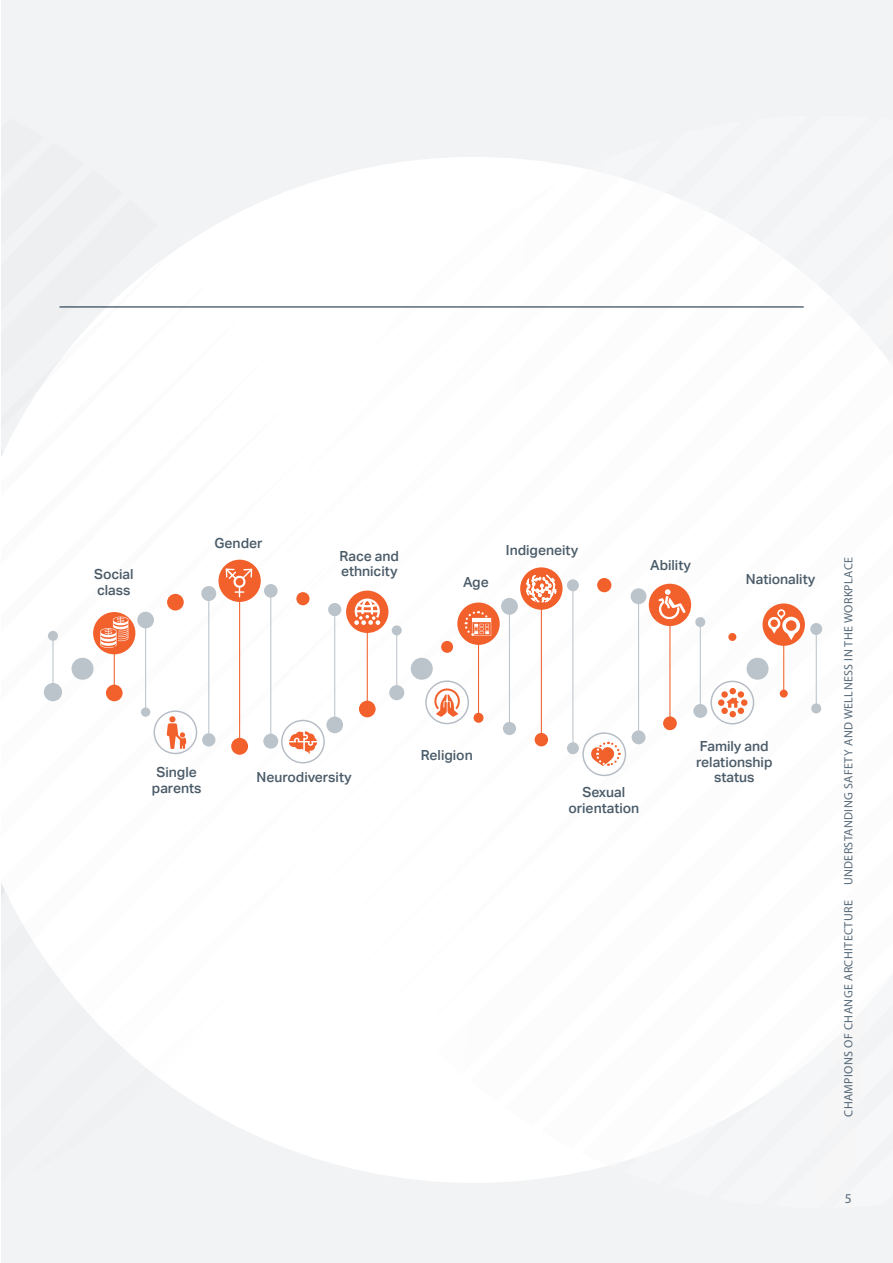
<style>
.page{position:relative;width:893px;height:1263px;background:#fff}
.page>*{position:absolute;margin:0;border:0;box-sizing:border-box;transform-origin:0 0}
.t1{font:500 13.95px/15.5px "Aktiv Grotesk";color:#4a5b68;text-align:center}
.t2{font:13.5px "Myriad Pro";color:#596b7a}
.t3{font:12px "Myriad Pro";letter-spacing:.03em;color:#596b7a}
</style>
<div class="page">
<hr style="left:0;top:0;width:1px;height:1263px;background:#f1f3f4">
<div style="left:1px;top:0;width:892px;height:1263px;background:#f1f3f4"></div>
<div style="left:253px;top:196px;width:343px;height:987px;background:#fff"></div>
<div style="left:280px;top:191px;width:10px;height:264px;background:#fff"></div>
<div style="left:290px;top:185px;width:14px;height:270px;background:#fff"></div>
<div style="left:304px;top:180px;width:17px;height:382px;background:#fff"></div>
<svg style="left:321px;top:157px;width:286px;height:728px;fill:#fff"></svg>
<div style="left:342px;top:175px;width:332px;height:751px;background:#fff"></div>
<div style="left:365px;top:197px;width:361px;height:767px;background:#fff"></div>
<div style="left:391px;top:222px;width:378px;height:778px;background:#fff"></div>
<div style="left:419px;top:249px;width:404px;height:784px;background:#fff"></div>
<div style="left:437px;top:291px;width:420px;height:783px;background:#fff"></div>
<div style="left:470px;top:324px;width:417px;height:778px;background:#fff"></div>
<div style="left:504px;top:359px;width:389px;height:767px;background:#fff"></div>
<div style="left:541px;top:398px;width:352px;height:750px;background:#fff"></div>
<div style="left:581px;top:438px;width:312px;height:730px;background:#fff"></div>
<div style="left:624px;top:482px;width:269px;height:686px;background:#fefefe"></div>
<div style="left:669px;top:529px;width:224px;height:639px;background:#fcfcfd"></div>
<div style="left:719px;top:580px;width:174px;height:588px;background:#fcfcfc"></div>
<div style="left:773px;top:636px;width:120px;height:532px;background:#fcfcfc"></div>
<svg style="left:832px;top:698px;width:61px;height:470px"></svg>
<div style="left:253px;top:623px;width:83px;height:560px;background:#fff"></div>
<div style="left:253px;top:691px;width:82px;height:492px;background:#fff"></div>
<div style="left:253px;top:768px;width:72px;height:415px;background:#fff"></div>
<svg style="left:253px;top:860px;width:46px;height:323px;fill:#fff"></svg>
<div style="left:780px;top:690px;width:8px;height:7px;background:#f2602b;border-radius:50%"></div>
<div style="left:763px;top:603px;width:42px;height:43px;background:#f2602b;border-radius:50%"></div>
<div style="left:728px;top:633px;width:8px;height:8px;background:#f2602b;border-radius:50%"></div>
<div style="left:218px;top:560px;width:43px;height:42px;background:#f2602b;border-radius:50%"></div>
<div style="left:346px;top:591px;width:42px;height:42px;background:#f2602b;border-radius:50%"></div>
<div style="left:474px;top:713px;width:10px;height:10px;background:#f2602b;border-radius:50%"></div>
<div style="left:457px;top:602px;width:43px;height:43px;background:#f2602b;border-radius:50%"></div>
<div style="left:535px;top:733px;width:13px;height:13px;background:#f2602b;border-radius:50%"></div>
<div style="left:520px;top:567px;width:42px;height:43px;background:#f2602b;border-radius:50%"></div>
<div style="left:359px;top:701px;width:17px;height:16px;background:#f2602b;border-radius:50%"></div>
<div style="left:441px;top:641px;width:12px;height:12px;background:#f2602b;border-radius:50%"></div>
<div style="left:597px;top:578px;width:14px;height:14px;background:#f2602b;border-radius:50%"></div>
<div style="left:411px;top:658px;width:22px;height:22px;background:#bbc4cb;border-radius:50%"></div>
<div style="left:747px;top:658px;width:21px;height:22px;background:#bbc4cb;border-radius:50%"></div>
<svg style="left:0;top:118px;width:253px;height:1132px"></svg>
<hr style="left:239px;top:599px;width:1px;height:140px;background:#f2602b">
<svg style="left:288px;top:730px;width:30px;height:28px"></svg>
<div style="left:281px;top:720px;width:44px;height:43px;border:1px solid #b6bcc5;border-radius:50%"></div>
<div style="left:296px;top:592px;width:13px;height:13px;background:#f2602b;border-radius:50%"></div>
<div style="left:264px;top:584px;width:14px;height:14px;background:#bbc4cb;border-radius:50%"></div>
<div style="left:263px;top:734px;width:15px;height:15px;background:#bbc4cb;border-radius:50%"></div>
<hr style="left:270px;top:593px;width:1px;height:146px;background:#bbc4cb">
<div style="left:328px;top:603px;width:13px;height:13px;background:#bbc4cb;border-radius:50%"></div>
<div style="left:326px;top:716px;width:17px;height:17px;background:#bbc4cb;border-radius:50%"></div>
<hr style="left:334px;top:611px;width:1px;height:110px;background:#bbc4cb">
<svg style="left:354px;top:598px;width:26px;height:27px"></svg>
<hr style="left:367px;top:631px;width:1px;height:72px;background:#f2602b">
<div style="left:392px;top:625px;width:10px;height:10px;background:#bbc4cb;border-radius:50%"></div>
<div style="left:389px;top:685px;width:15px;height:15px;background:#bbc4cb;border-radius:50%"></div>
<hr style="left:396px;top:633px;width:1px;height:58px;background:#bbc4cb">
<svg style="left:434px;top:688px;width:26px;height:29px"></svg>
<div style="left:425px;top:680px;width:44px;height:44px;border:1px solid #b6bcc5;border-radius:50%"></div>
<svg style="left:464px;top:611px;width:27px;height:25px"></svg>
<hr style="left:478px;top:643px;width:1px;height:71px;background:#f2602b">
<div style="left:503px;top:722px;width:13px;height:13px;background:#bbc4cb;border-radius:50%"></div>
<div style="left:501px;top:598px;width:17px;height:17px;background:#bbc4cb;border-radius:50%"></div>
<hr style="left:509px;top:609px;width:1px;height:117px;background:#bbc4cb">
<svg style="left:526px;top:575px;width:30px;height:35px"></svg>
<div style="left:567px;top:579px;width:12px;height:12px;background:#bbc4cb;border-radius:50%"></div>
<div style="left:567px;top:742px;width:12px;height:12px;background:#bbc4cb;border-radius:50%"></div>
<hr style="left:572px;top:589px;width:1px;height:154px;background:#bbc4cb">
<svg style="left:591px;top:740px;width:30px;height:27px"></svg>
<div style="left:582px;top:732px;width:44px;height:44px;border:1px solid #b6bcc5;border-radius:50%"></div>
<div style="left:663px;top:716px;width:14px;height:14px;background:#f2602b;border-radius:50%"></div>
<div style="left:649px;top:584px;width:42px;height:42px;background:#f2602b;border-radius:50%"></div>
<svg style="left:658px;top:584px;width:28px;height:37px"></svg>
<hr style="left:669px;top:623px;width:1px;height:101px;background:#f2602b">
<hr style="left:541px;top:605px;width:1px;height:134px;background:#f2602b">
<div style="left:631px;top:588px;width:15px;height:16px;background:#bbc4cb;border-radius:50%"></div>
<div style="left:632px;top:730px;width:13px;height:14px;background:#bbc4cb;border-radius:50%"></div>
<hr style="left:638px;top:598px;width:1px;height:136px;background:#bbc4cb">
<div style="left:695px;top:617px;width:10px;height:10px;background:#bbc4cb;border-radius:50%"></div>
<div style="left:693px;top:704px;width:14px;height:14px;background:#bbc4cb;border-radius:50%"></div>
<hr style="left:700px;top:625px;width:1px;height:80px;background:#bbc4cb">
<div style="left:811px;top:703px;width:10px;height:10px;background:#bbc4cb;border-radius:50%"></div>
<div style="left:810px;top:623px;width:12px;height:12px;background:#bbc4cb;border-radius:50%"></div>
<hr style="left:816px;top:629px;width:1px;height:81px;background:#bbc4cb">
<div style="left:729px;top:688px;width:7px;height:6px;background:#f2602b;border-radius:50%"></div>
<div style="left:718px;top:699px;width:6px;height:7px;background:#f2602b;border-radius:50%"></div>
<div style="left:729px;top:711px;width:7px;height:6px;background:#f2602b;border-radius:50%"></div>
<div style="left:741px;top:699px;width:6px;height:7px;background:#f2602b;border-radius:50%"></div>
<svg style="left:721px;top:691px;width:23px;height:23px"></svg>
<div style="left:710px;top:681px;width:44px;height:43px;border:1px solid #b6bcc5;border-radius:50%"></div>
<svg style="left:768px;top:609px;width:32px;height:31px"></svg>
<hr style="left:783px;top:637px;width:1px;height:56px;background:#f2602b">
<div style="left:48px;top:631px;width:10px;height:10px;background:#bbc4cb;border-radius:50%"></div>
<div style="left:44px;top:683px;width:18px;height:18px;background:#bbc4cb;border-radius:50%"></div>
<hr style="left:52px;top:638px;width:1px;height:53px;background:#bbc4cb">
<p class="t1" style="left:94px;top:567px;width:41px;text-align:left">Social class</p>
<p class="t1" style="left:215px;top:535px;width:50px">Gender</p>
<p class="t1" style="left:340px;top:548px;width:61px;text-align:left">Race and ethnicity</p>
<p class="t1" style="left:463px;top:575px;width:27px">Age</p>
<p class="t1" style="left:506px;top:542px;width:74px">Indigeneity</p>
<p class="t1" style="left:650px;top:558px;width:43px">Ability</p>
<p class="t1" style="left:746px;top:571px;width:71px">Nationality</p>
<p class="t1" style="left:152px;top:765px;width:51px">Single parents</p>
<p class="t1" style="left:257px;top:769px;width:97px">Neurodiversity</p>
<p class="t1" style="left:421px;top:748px;width:53px">Religion</p>
<p class="t1" style="left:568px;top:785px;width:72px">Sexual orientation</p>
<p class="t1" style="left:696px;top:739px;width:78px">Family and relationship status</p>
<p class="t3" style="left:841px;top:1117px;width:561px;rotate:-90deg">CHAMPIONS OF CHANGE ARCHITECTURE UNDERSTANDING SAFETY AND WELLNESS IN THE WORKPLACE</p>
<p class="t2" style="left:845px;top:1190px;width:8px">5</p>
</div>
